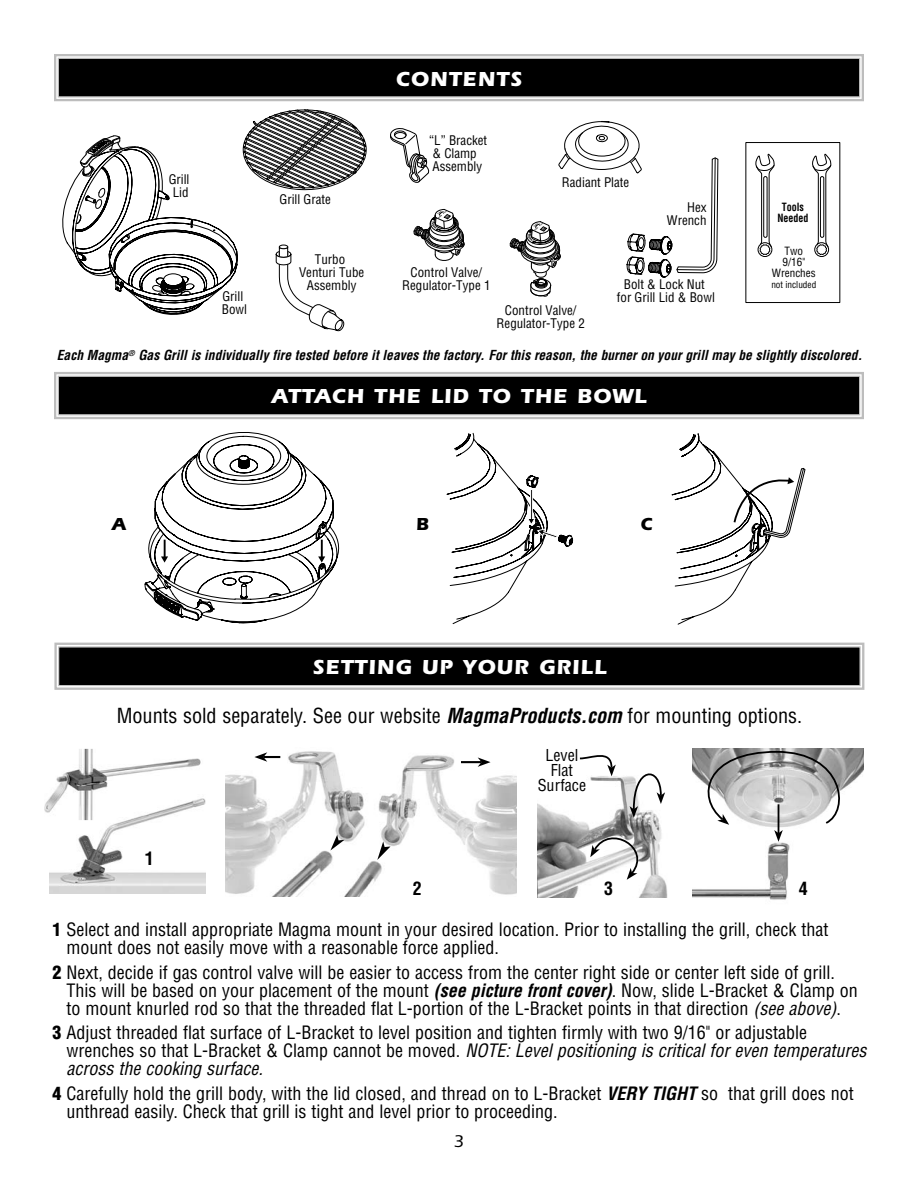
<style>
.page{position:relative;width:918px;height:1188px;background:#fff}
.page>*{position:absolute;margin:0;border:0;box-sizing:border-box;transform-origin:0 0}
.t1{font:700 21px "Itc Eras";letter-spacing:.05em;color:#fff}
.t2{font:condensed 20.25px "Helvetica";color:#000}
.t3{font:condensed 18px/18px "Helvetica";color:#000}
.t4{font:700 condensed 18px "Helvetica";color:#000}
.t5{font:700 18px "Itc Eras";color:#000}
.t6{font:500 17.55px "Itc Eras";color:#000}
.t7{font:condensed 16.05px/14.7px "Helvetica";color:#000;text-align:center}
.t8{font:italic 700 condensed 13.5px "Helvetica";color:#000}
.t9{font:condensed 12.9px/12.9px "Helvetica";color:#000;text-align:center}
.t10{font:condensed 11.1px/11.1px "Helvetica";color:#000;text-align:center}
.t11{font:700 condensed 11.1px/11.1px "Helvetica";color:#000;text-align:center;scale:.9 1}
.t12{font:condensed 9.3px "Helvetica";color:#000}
.s1{font-weight:700;font-style:italic}
.s2{font-weight:900}
.s3{font-style:italic}
</style>
<div class="page">
<svg style="left:54px;top:54px;width:810px;height:48px;background:#2d2d2d"></svg>
<div style="left:58px;top:58px;width:802px;height:39px;border:1px solid #bdbdbd"></div>
<svg style="left:413px;top:209px;width:52px;height:52px"></svg>
<svg style="left:390px;top:128px;width:40px;height:55px"></svg>
<div style="left:745px;top:142px;width:95px;height:161px;border:1px solid #000"></div>
<div style="left:758px;top:242px;width:14px;height:15px;border:1px solid #000;border-radius:50%"></div>
<svg style="left:755px;top:153px;width:20px;height:103px"></svg>
<div style="left:763px;top:176px;width:5px;height:62px;border:1px solid #000;border-radius:2px"></div>
<svg style="left:62px;top:109px;width:304px;height:223px"></svg>
<svg style="left:509px;top:121px;width:210px;height:176px"></svg>
<img style="left:800px;top:101px;width:56px;height:202px">
<svg style="left:54px;top:642px;width:811px;height:48px;background:#292929"></svg>
<div style="left:58px;top:646px;width:803px;height:40px;border:1px solid #bdbdbd"></div>
<img style="left:692px;top:748px;width:172px;height:152px">
<svg style="left:695px;top:750px;width:155px;height:92px"></svg>
<img style="left:50px;top:798px;width:155px;height:95px">
<img style="left:44px;top:749px;width:159px;height:71px">
<img style="left:538px;top:804px;width:130px;height:93px">
<img style="left:226px;top:751px;width:290px;height:145px">
<svg style="left:254px;top:752px;width:26px;height:10px"></svg>
<hr style="left:461px;top:761px;width:20px;height:2px;background:#000">
<svg style="left:478px;top:757px;width:13px;height:10px"></svg>
<svg style="left:578px;top:755px;width:87px;height:125px"></svg>
<svg style="left:377px;top:841px;width:14px;height:19px"></svg>
<svg style="left:330px;top:835px;width:14px;height:16px"></svg>
<svg style="left:145px;top:432px;width:195px;height:192px"></svg>
<svg style="left:446px;top:432px;width:128px;height:192px"></svg>
<svg style="left:671px;top:433px;width:134px;height:191px"></svg>
<svg style="left:54px;top:372px;width:810px;height:48px;background:#2e2e2e"></svg>
<div style="left:58px;top:376px;width:802px;height:39px;border:1px solid #bdbdbd"></div>
<p class="t1" style="left:396px;top:66px;width:128px">CONTENTS</p>
<p class="t9" style="left:429px;top:134px;width:59px;text-align:left">“L” Bracket &amp; Clamp<br>Assembly</p>
<p class="t9" style="left:169px;top:172px;width:22px">Grill<br>Lid</p>
<p class="t9" style="left:562px;top:175px;width:69px">Radiant Plate</p>
<p class="t9" style="left:279px;top:192px;width:53px">Grill Grate</p>
<p class="t9" style="left:667px;top:201px;width:41px;text-align:right">Hex<br>Wrench</p>
<p class="t11" style="left:777px;top:201px;width:36px">Tools<br>Needed</p>
<p class="t10" style="left:772px;top:245px;width:45px">Two<br>9/16"<br>Wrenches</p>
<p class="t12" style="left:771px;top:279px;width:46px">not included</p>
<p class="t9" style="left:299px;top:253px;width:67px">Turbo<br>Venturi Tube<br>Assembly</p>
<p class="t9" style="left:402px;top:266px;width:90px">Control Valve/<br>Regulator-Type 1</p>
<p class="t9" style="left:617px;top:278px;width:99px">Bolt &amp; Lock Nut for Grill Lid &amp; Bowl</p>
<p class="t9" style="left:222px;top:290px;width:27px;text-align:left">Grill<br>Bowl</p>
<p class="t8" style="left:57px;top:347px;width:807px">Each Magma<sup>®</sup> Gas Grill is individually fire tested before it leaves the factory. For this reason, the burner on your grill may be slightly discolored.</p>
<p class="t9" style="left:497px;top:304px;width:90px">Control Valve/<br>Regulator-Type 2</p>
<p class="t1" style="left:272px;top:384px;width:376px">ATTACH THE LID TO THE BOWL</p>
<p class="t5" style="left:112px;top:513px;width:15px">A</p>
<p class="t5" style="left:416px;top:513px;width:14px">B</p>
<p class="t5" style="left:641px;top:513px;width:14px">C</p>
<p class="t1" style="left:313px;top:655px;width:295px">SETTING UP YOUR GRILL</p>
<p class="t2" style="left:117px;top:703px;width:687px">Mounts sold separately. See our website <span class="s1">MagmaProducts.com</span> for mounting options.</p>
<p class="t7" style="left:538px;top:748px;width:50px">Level<br>Flat<br>Surface</p>
<p class="t4" style="left:145px;top:848px;width:10px">1</p>
<p class="t4" style="left:413px;top:878px;width:10px">2</p>
<p class="t4" style="left:604px;top:878px;width:10px">3</p>
<p class="t4" style="left:799px;top:878px;width:10px">4</p>
<p class="t3" style="left:66px;top:921px;width:763px;text-indent:-14px"><span class="s2">1</span> Select and install appropriate Magma mount in your desired location. Prior to installing the grill, check that mount does not easily move with a reasonable force applied.</p>
<p class="t3" style="left:66px;top:963px;width:793px;text-indent:-14px"><span class="s2">2</span> Next, decide if gas control valve will be easier to access from the center right side or center left side of grill.<br>This will be based on your placement of the mount <span class="s1">(see picture front cover)</span>. Now, slide L-Bracket &amp; Clamp on to mount knurled rod so that the threaded flat L-portion of the L-Bracket points in that direction <span class="s3">(see above)</span>.</p>
<p class="t3" style="left:66px;top:1024px;width:801px;text-indent:-14px"><span class="s2">3</span> Adjust threaded flat surface of L-Bracket to level position and tighten firmly with two 9/16" or adjustable wrenches so that L-Bracket &amp; Clamp cannot be moved. <span class="s3">NOTE: Level positioning is critical for even temperatures across the cooking surface.</span></p>
<p class="t3" style="left:66px;top:1084px;width:789px;text-indent:-14px"><span class="s2">4</span> Carefully hold the grill body, with the lid closed, and thread on to L-Bracket <span class="s1">VERY TIGHT</span> so that grill does not unthread easily. Check that grill is tight and level prior to proceeding.</p>
<p class="t6" style="left:454px;top:1132px;width:12px">3</p>
</div>
